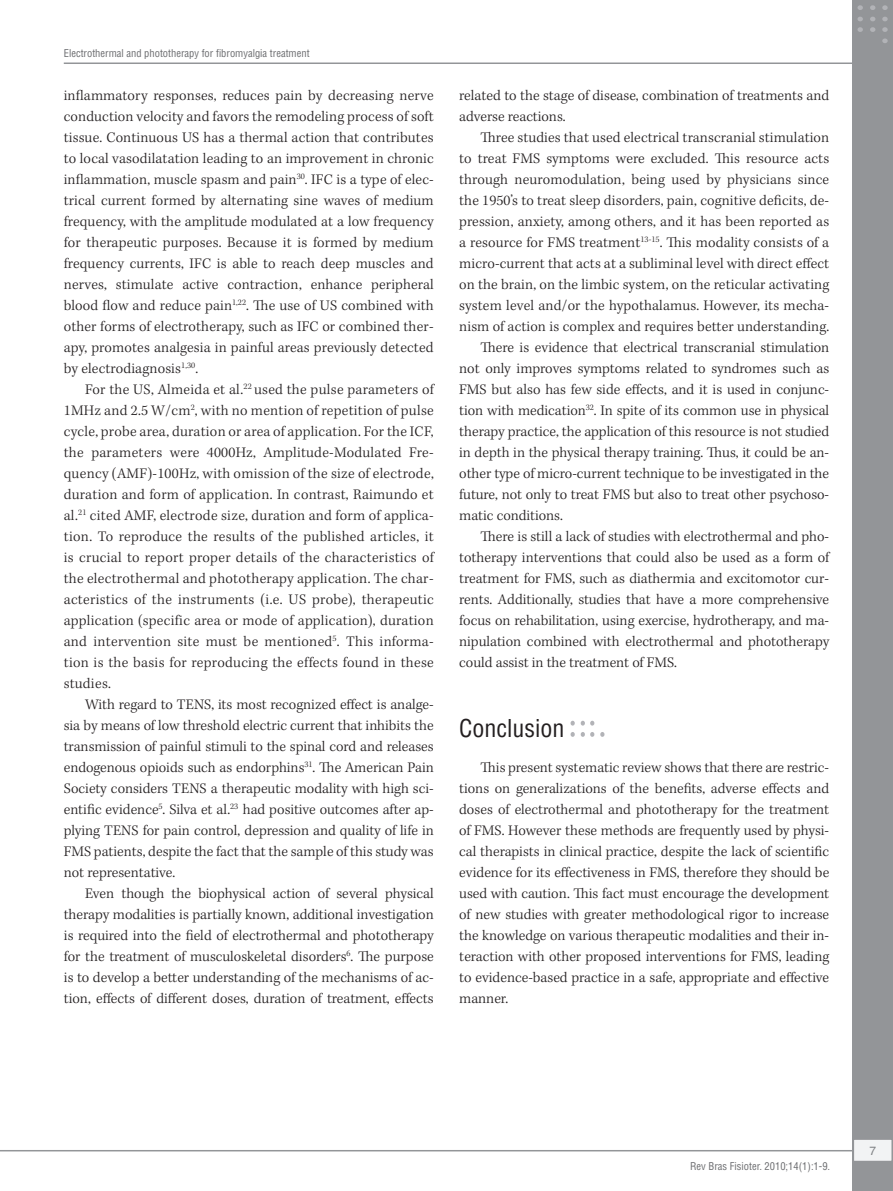
<style>
.page{position:relative;width:893px;height:1191px;background:#fff}
.page>*{position:absolute;margin:0;border:0;box-sizing:border-box;transform-origin:0 0}
.z04_0_Sub1{font:condensed 24px "Helvetica LT Std";color:#231f20}
.z05_0_texto_txt{font:300 15px/21px "Kepler Std";color:#231f20;text-align:justify}
.t1{font:12px "Helvetica LT Std";color:#808285}
.t2{font:condensed 10.5px "Helvetica LT Std";color:#6c6d70}
</style>
<div class="page">
<hr style="left:0;top:1150px;width:879px;height:1px;background:#939598">
<hr style="left:64px;top:62px;width:810px;height:2px;background:#939598">
<div style="left:853px;top:0;width:40px;height:1191px;background:#939598"></div>
<div style="left:853px;top:1139px;width:39px;height:22px;background:#f2f3f4"></div>
<div style="left:853px;top:1138px;width:40px;height:24px;border:2px solid #939598"></div>
<svg style="left:857px;top:27px;width:6px;height:5px"></svg>
<svg style="left:857px;top:17px;width:6px;height:4px"></svg>
<svg style="left:857px;top:5px;width:6px;height:5px"></svg>
<svg style="left:870px;top:27px;width:5px;height:5px"></svg>
<svg style="left:870px;top:17px;width:5px;height:4px"></svg>
<svg style="left:870px;top:5px;width:5px;height:5px"></svg>
<svg style="left:882px;top:27px;width:6px;height:5px"></svg>
<svg style="left:882px;top:38px;width:6px;height:5px"></svg>
<svg style="left:882px;top:17px;width:6px;height:4px"></svg>
<svg style="left:882px;top:5px;width:6px;height:5px"></svg>
<svg style="left:600px;top:732px;width:4px;height:5px"></svg>
<svg style="left:581px;top:732px;width:13px;height:5px"></svg>
<svg style="left:571px;top:732px;width:4px;height:5px"></svg>
<svg style="left:581px;top:720px;width:13px;height:5px"></svg>
<svg style="left:571px;top:720px;width:4px;height:5px"></svg>
<p class="t2" style="left:64px;top:46px;width:247px">Electrothermal and phototherapy for fibromyalgia treatment</p>
<p class="z05_0_texto_txt" style="left:64px;top:85px;width:371px">inflammatory responses, reduces pain by decreasing nerve conduction velocity and favors the remodeling process of soft tissue. Continuous US has a thermal action that contributes to local vasodilatation leading to an improvement in chronic inflammation, muscle spasm and pain<sup>30</sup>. IFC is a type of elec&shy;trical current formed by alternating sine waves of medium frequency, with the amplitude modulated at a low frequency for therapeutic purposes. Because it is formed by medium frequency currents, IFC is able to reach deep muscles and nerves, stimulate active contraction, enhance peripheral blood flow and reduce pain<sup>1,22</sup>. The use of US combined with other forms of electrotherapy, such as IFC or combined ther&shy;apy, promotes analgesia in painful areas previously detected by electrodiagnosis<sup>1,30</sup>.</p>
<p class="z05_0_texto_txt" style="left:64px;top:379px;width:371px;text-indent:21px">For the US, Almeida et al.<sup>22</sup> used the pulse parameters of 1MHz and 2.5 W/cm<sup>2</sup>, with no mention of repetition of pulse cycle, probe area, duration or area of application. For the ICF, the parameters were 4000Hz, Amplitude-Modulated Fre&shy;quency (AMF)-100Hz, with omission of the size of electrode, duration and form of application. In contrast, Raimundo et al.<sup>21</sup> cited AMF, electrode size, duration and form of applica&shy;tion. To reproduce the results of the published articles, it is crucial to report proper details of the characteristics of the electrothermal and phototherapy application. The char&shy;acteristics of the instruments (i.e. US probe), therapeutic application (specific area or mode of application), duration and intervention site must be mentioned<sup>5</sup>. This informa&shy;tion is the basis for reproducing the effects found in these studies.</p>
<p class="z05_0_texto_txt" style="left:64px;top:694px;width:371px;text-indent:21px">With regard to TENS, its most recognized effect is analge&shy;sia by means of low threshold electric current that inhibits the transmission of painful stimuli to the spinal cord and releases endogenous opioids such as endorphins<sup>31</sup>. The American Pain Society considers TENS a therapeutic modality with high sci&shy;entific evidence<sup>5</sup>. Silva et al.<sup>23</sup> had positive outcomes after ap&shy;plying TENS for pain control, depression and quality of life in FMS patients, despite the fact that the sample of this study was not representative.</p>
<p class="z05_0_texto_txt" style="left:64px;top:883px;width:371px;text-indent:21px">Even though the biophysical action of several physical therapy modalities is partially known, additional investigation is required into the field of electrothermal and phototherapy for the treatment of musculoskeletal disorders<sup>6</sup>. The purpose is to develop a better understanding of the mechanisms of ac&shy;tion, effects of different doses, duration of treatment, effects</p>
<p class="z05_0_texto_txt" style="left:459px;top:85px;width:371px">related to the stage of disease, combination of treatments and adverse reactions.</p>
<p class="z05_0_texto_txt" style="left:459px;top:127px;width:371px;text-indent:21px">Three studies that used electrical transcranial stimulation to treat FMS symptoms were excluded. This resource acts through neuromodulation, being used by physicians since the 1950’s to treat sleep disorders, pain, cognitive deficits, de&shy;pression, anxiety, among others, and it has been reported as a resource for FMS treatment<sup>13-15</sup>. This modality consists of a micro-current that acts at a subliminal level with direct effect on the brain, on the limbic system, on the reticular activating system level and/or the hypothalamus. However, its mecha&shy;nism of action is complex and requires better understanding.</p>
<p class="z05_0_texto_txt" style="left:459px;top:337px;width:371px;text-indent:21px">There is evidence that electrical transcranial stimulation not only improves symptoms related to syndromes such as FMS but also has few side effects, and it is used in conjunc&shy;tion with medication<sup>32</sup>. In spite of its common use in physical therapy practice, the application of this resource is not studied in depth in the physical therapy training. Thus, it could be an&shy;other type of micro-current technique to be investigated in the future, not only to treat FMS but also to treat other psychoso&shy;matic conditions.</p>
<p class="z05_0_texto_txt" style="left:459px;top:526px;width:371px;text-indent:21px">There is still a lack of studies with electrothermal and pho&shy;totherapy interventions that could also be used as a form of treatment for FMS, such as diathermia and excitomotor cur&shy;rents. Additionally, studies that have a more comprehensive focus on rehabilitation, using exercise, hydrotherapy, and ma&shy;nipulation combined with electrothermal and phototherapy could assist in the treatment of FMS.</p>
<p class="z04_0_Sub1" style="left:459px;top:713px;width:107px">Conclusion</p>
<p class="z05_0_texto_txt" style="left:459px;top:757px;width:371px;text-indent:21px">This present systematic review shows that there are restric&shy;tions on generalizations of the benefits, adverse effects and doses of electrothermal and phototherapy for the treatment of FMS. However these methods are frequently used by physi&shy;cal therapists in clinical practice, despite the lack of scientific evidence for its effectiveness in FMS, therefore they should be used with caution. This fact must encourage the development of new studies with greater methodological rigor to increase the knowledge on various therapeutic modalities and their in&shy;teraction with other proposed interventions for FMS, leading to evidence-based practice in a safe, appropriate and effective manner.</p>
<p class="t2" style="left:690px;top:1160px;width:142px">Rev Bras Fisioter. 2010;14(1):1-9.</p>
<p class="t1" style="left:869px;top:1143px;width:8px">7</p>
</div>
